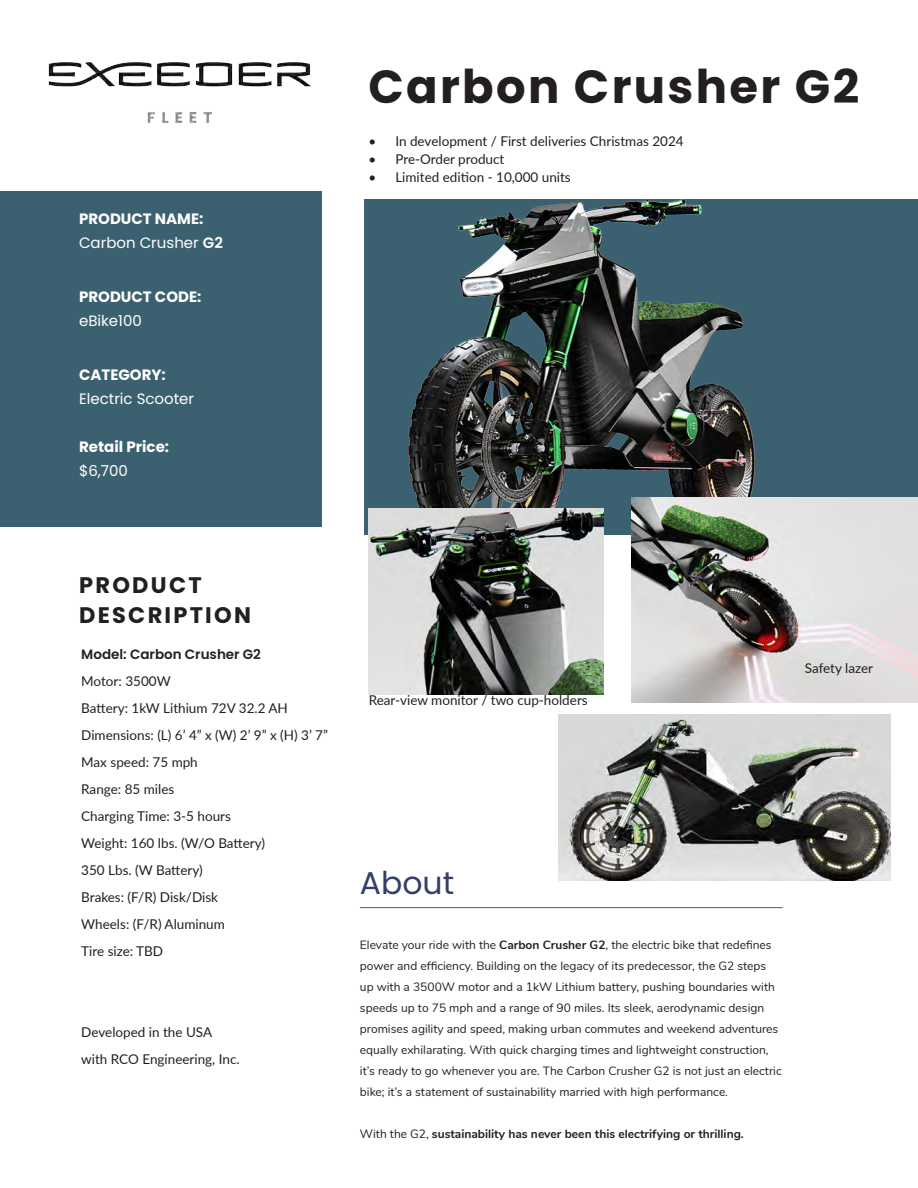
<style>
.page{position:relative;width:918px;height:1188px;background:#fff}
.page>*{position:absolute;margin:0;border:0;box-sizing:border-box;transform-origin:0 0}
.t1{font:700 46.5px "Poppins";letter-spacing:.05em;color:#231f20}
.Subtitle{font:31.5px "Poppins";color:#343f69}
.Heading_1_-_left{font:700 22.5px "Poppins";letter-spacing:.1em;color:#231f20}
.Heading_3_-_left{font:700 15px "Poppins";color:#fff}
.Heading_3_-_left-2{font:15px "Poppins";color:#fff}
.t2{font:13.5px "Lato";color:#231f20}
.t3{font:600 13.5px "Poppins";color:#231f20}
.Body_text_1_-_left{font:12px/21px "Nunito";color:#231f20}
.Body_text_1_-_left-2{font:700 12px "Nunito";color:#231f20}
.s1{font-weight:600}
.s2{font-weight:700}
.s3{font-weight:400}
</style>
<div class="page">
<div style="left:0;top:192px;width:322px;height:335px;background:#3b6170"></div>
<div style="left:364px;top:199px;width:554px;height:336px;background:#3b6170"></div>
<hr style="left:360px;top:907px;width:423px;height:1px;background:#57585a">
<img style="left:408px;top:199px;width:346px;height:336px">
<img style="left:48px;top:62px;width:263px;height:61px">
<img style="left:368px;top:509px;width:236px;height:185px">
<img style="left:632px;top:498px;width:286px;height:205px">
<img style="left:558px;top:715px;width:332px;height:165px">
<p class="Heading_3_-_left" style="left:79px;top:210px;width:126px">PRODUCT NAME:</p>
<p class="Heading_3_-_left-2" style="left:79px;top:234px;width:145px">Carbon Crusher <span class="s1">G2</span></p>
<p class="Heading_3_-_left" style="left:79px;top:288px;width:124px">PRODUCT CODE:</p>
<p class="Heading_3_-_left-2" style="left:79px;top:312px;width:64px">eBike100</p>
<p class="Heading_3_-_left" style="left:79px;top:366px;width:88px">CATEGORY:</p>
<p class="Heading_3_-_left-2" style="left:79px;top:390px;width:117px">Electric Scooter</p>
<p class="Heading_3_-_left" style="left:79px;top:438px;width:92px">Retail Price:</p>
<p class="Heading_3_-_left-2" style="left:79px;top:462px;width:50px">$6,700</p>
<p class="t1" style="left:368px;top:60px;width:492px">Carbon Crusher G2</p>
<p class="t2" style="left:368px;top:132px;width:317px">• In development / First deliveries Christmas 2024</p>
<p class="t2" style="left:368px;top:150px;width:138px">• Pre-Order product</p>
<p class="t2" style="left:368px;top:168px;width:204px">• Limited edition - 10,000 units</p>
<p class="Heading_1_-_left" style="left:79px;top:572px;width:124px">PRODUCT</p>
<p class="Heading_1_-_left" style="left:79px;top:602px;width:173px">DESCRIPTION</p>
<p class="t3" style="left:81px;top:646px;width:181px">Model: Carbon Crusher G2</p>
<p class="t2" style="left:81px;top:671px;width:91px">Motor: 3500W</p>
<p class="t2" style="left:81px;top:698px;width:208px">Battery: 1kW Lithium 72V 32.2 AH</p>
<p class="t2" style="left:81px;top:725px;width:248px">Dimensions: (L) 6’ 4” x (W) 2’ 9” x (H) 3’ 7”</p>
<p class="t2" style="left:81px;top:752px;width:118px">Max speed: 75 mph</p>
<p class="t2" style="left:81px;top:779px;width:95px">Range: 85 miles</p>
<p class="t2" style="left:81px;top:806px;width:151px">Charging Time: 3-5 hours</p>
<p class="t2" style="left:81px;top:833px;width:185px">Weight: 160 lbs. (W/O Battery)</p>
<p class="t2" style="left:81px;top:860px;width:123px">350 Lbs. (W Battery)</p>
<p class="t2" style="left:81px;top:887px;width:138px">Brakes: (F/R) Disk/Disk</p>
<p class="t2" style="left:81px;top:914px;width:145px">Wheels: (F/R) Aluminum</p>
<p class="t2" style="left:81px;top:941px;width:83px">Tire size: TBD</p>
<p class="t2" style="left:81px;top:1022px;width:133px">Developed in the USA</p>
<p class="t2" style="left:81px;top:1049px;width:160px">with RCO Engineering, Inc.</p>
<p class="t2" style="left:369px;top:691px;width:220px">Rear-view monitor / two cup-holders</p>
<p class="t2" style="left:805px;top:658px;width:70px">Safety lazer</p>
<p class="Subtitle" style="left:360px;top:865px;width:96px">About</p>
<p class="Body_text_1_-_left" style="left:360px;top:934px;width:423px">Elevate your ride with the <span class="s2">Carbon Crusher G2</span>, the electric bike that redefines power and efficiency. Building on the legacy of its predecessor, the G2 steps up with a 3500W motor and a 1kW Lithium battery, pushing boundaries with speeds up to 75 mph and a range of 90 miles. Its sleek, aerodynamic design promises agility and speed, making urban commutes and weekend adventures equally exhilarating. With quick charging times and lightweight construction, it’s ready to go whenever you are. The Carbon Crusher G2 is not just an electric bike; it’s a statement of sustainability married with high performance.</p>
<p class="Body_text_1_-_left-2" style="left:360px;top:1125px;width:385px"><span class="s3">With the G2,</span> sustainability has never been this electrifying or thrilling.</p>
</div>
